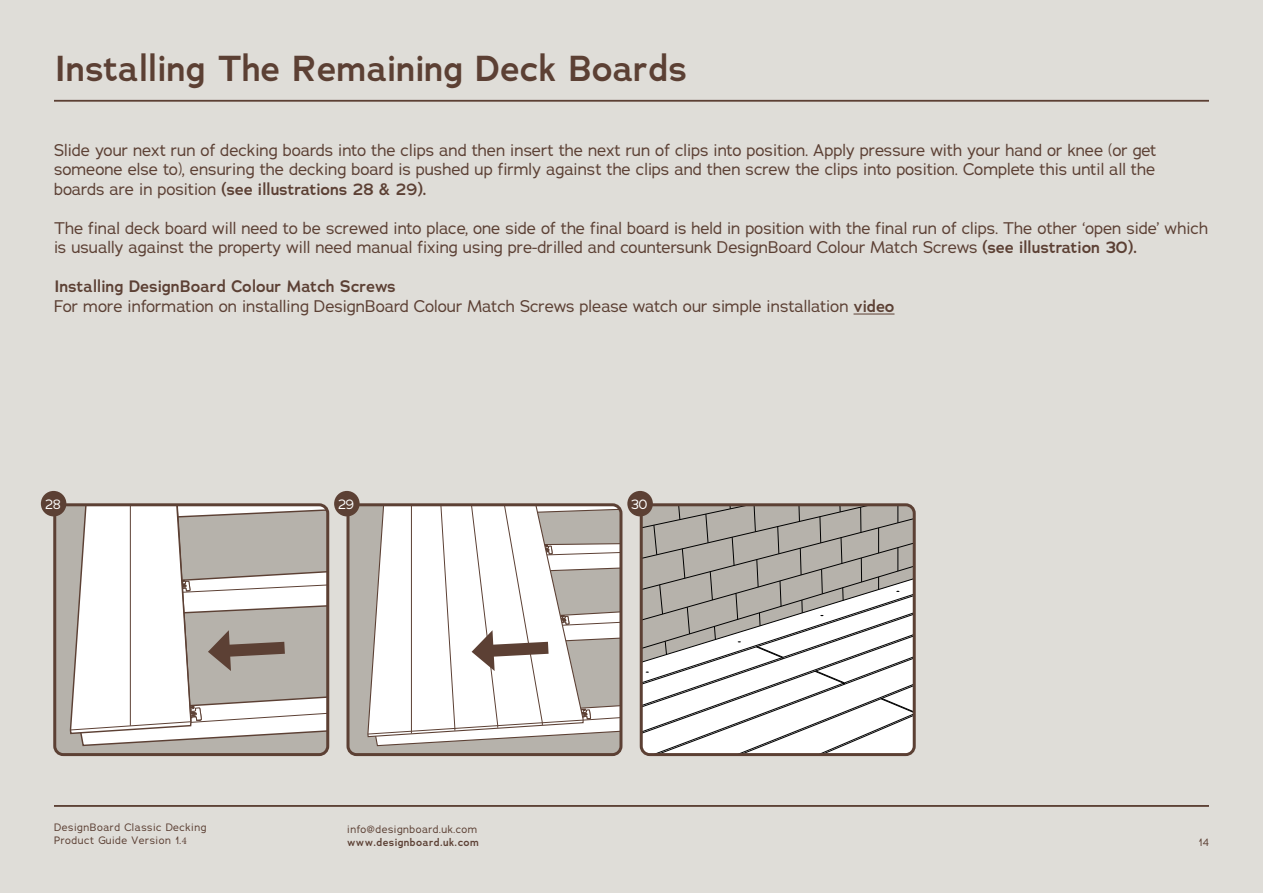
<style>
.page{position:relative;width:1263px;height:893px;background:#dfddd8}
.page>*{position:absolute;margin:0;border:0;box-sizing:border-box;transform-origin:0 0}
.t1{font:600 36px "Adrianna";color:#5c4034}
.t2{font:16.5px/19.5px "Adrianna";color:#5c4034}
.t3{font:13.5px "Adrianna";color:#fff}
.t4{font:10.5px/12.8px "Adrianna";letter-spacing:.05em;color:#5c4034}
.t5{font:600 10.5px "Adrianna";letter-spacing:.04em;color:#5c4034}
.s1{font-weight:600}
.s2{font-family:"Minion Pro"}
</style>
<div class="page">
<svg style="left:52px;top:502px;width:279px;height:256px"></svg>
<svg style="left:69px;top:505px;width:259px;height:242px"></svg>
<svg style="left:345px;top:502px;width:279px;height:256px"></svg>
<svg style="left:638px;top:502px;width:279px;height:256px"></svg>
<div style="left:41px;top:491px;width:25px;height:25px;background:#5c4034;border-radius:50%"></div>
<div style="left:334px;top:491px;width:26px;height:25px;background:#5c4034;border-radius:50%"></div>
<div style="left:627px;top:491px;width:26px;height:25px;background:#5c4034;border-radius:50%"></div>
<svg style="left:367px;top:505px;width:254px;height:242px"></svg>
<hr style="left:54px;top:100px;width:1155px;height:1px;background:#5c4034">
<hr style="left:853px;top:314px;width:41px;height:1px;background:#5c4034">
<hr style="left:54px;top:805px;width:1155px;height:2px;background:#5c4034">
<h1 class="t1" style="left:54px;top:45px;width:635px">Installing The Remaining Deck Boards</h1>
<p class="t2" style="left:54px;top:140px;width:1104px;text-align:justify">Slide your next run of decking boards into the clips and then insert the next run of clips into position. Apply pressure with your hand or knee (or get someone else to), ensuring the decking board is pushed up firmly against the clips and then screw the clips into position. Complete this until all the boards are in position <span class="s1">(see illustrations 28 &amp; 29).</span></p>
<p class="t2" style="left:54px;top:218px;width:1156px">The final deck board will need to be screwed into place, one side of the final board is held in position with the final run of clips. The other ‘open side’ which is usually against the property will need manual fixing using pre-drilled and countersunk DesignBoard Colour Match Screws <span class="s1">(see illustration 30).</span></p>
<p class="t2" style="left:54px;top:277px;width:842px"><span class="s1">Installing DesignBoard Colour Match Screws<br></span>For more information on installing DesignBoard Colour Match Screws please watch our simple installation <span class="s1">video</span></p>
<p class="t3" style="left:45px;top:495px;width:17px">28</p>
<p class="t3" style="left:338px;top:495px;width:18px">29</p>
<p class="t3" style="left:631px;top:495px;width:18px">30</p>
<p class="t4" style="left:54px;top:821px;width:154px">DesignBoard Classic Decking<br>Product Guide Version 1.<span class="s2">4</span></p>
<p class="t4" style="left:347px;top:822px;width:132px">info@designboard.uk.com</p>
<p class="t5" style="left:347px;top:836px;width:133px">www.designboard.uk.com</p>
<p class="t4" style="left:1198px;top:836px;width:12px">14</p>
</div>
